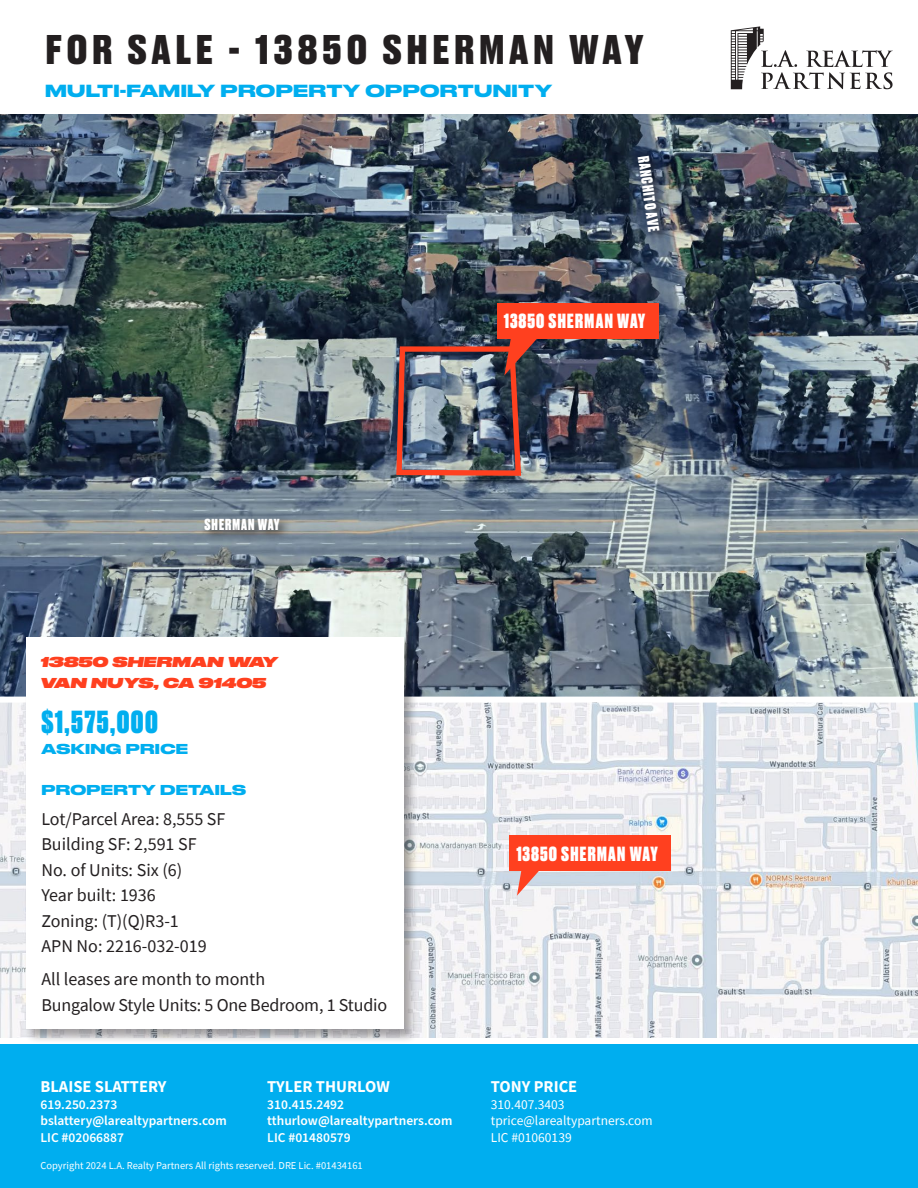
<style>
.page{position:relative;width:918px;height:1188px;background:#fff}
.page>*{position:absolute;margin:0;border:0;box-sizing:border-box;transform-origin:0 0}
.t1{font:800 39px "Druk Text";letter-spacing:.1em;color:#231f20}
.t2{font:800 30px "Druk";letter-spacing:.05em;color:#00aeef}
.t3{font:800 19.35px "Druk";letter-spacing:.06em;color:#fff}
.t4{font:18px "Source Sans Pro";color:#231f20}
.t5{font:700 16.5px "Source Sans Pro";color:#fff}
.t6{font:700 16.5px "Druk Wide";letter-spacing:.02em;color:#00aeef}
.t7{font:800 15px "Druk";letter-spacing:.07em;color:#fff}
.t8{font:600 13.5px "Source Sans Pro";color:#fff}
.t9{font:13.5px "Source Sans Pro";color:#fff}
.t10{font:italic 13.5px "Druk Wide Super";color:#ff401f}
.t11{font:700 13.5px "Druk Wide";letter-spacing:.02em;color:#00aeef}
.t12{font:10.5px "Source Sans Pro";color:#fff}
</style>
<div class="page">
<img style="left:0;top:114px;width:918px;height:583px">
<img style="left:394px;top:344px;width:130px;height:353px">
<svg style="left:0;top:702px;width:918px;height:336px"></svg>
<div style="left:0;top:1044px;width:918px;height:144px;background:#00aeef"></div>
<svg style="left:731px;top:26px;width:162px;height:63px"></svg>
<div style="left:24px;top:636px;width:394px;height:407px;background:#231f20;opacity:.4"></div>
<div style="left:26px;top:638px;width:377px;height:391px;background:#fff"></div>
<div style="left:509px;top:836px;width:162px;height:35px;background:#ff401f"></div>
<svg style="left:517px;top:871px;width:34px;height:25px"></svg>
<div style="left:497px;top:303px;width:162px;height:36px;background:#ff401f"></div>
<svg style="left:504px;top:339px;width:35px;height:36px"></svg>
<div style="left:201px;top:515px;width:91px;height:28px;background:#231f20;opacity:.75"></div>
<div style="left:634px;top:152px;width:37px;height:91px;background:#231f20;opacity:.75"></div>
<p class="t1" style="left:45px;top:20px;width:600px">FOR SALE - 13850 SHERMAN WAY</p>
<p class="t6" style="left:45px;top:77px;width:508px">MULTI-FAMILY PROPERTY OPPORTUNITY</p>
<p class="t7" style="left:654px;top:155px;width:77px;rotate:82deg">RANCHITO AVE</p>
<p class="t3" style="left:504px;top:308px;width:143px">13850 SHERMAN WAY</p>
<p class="t7" style="left:204px;top:514px;width:77px">SHERMAN WAY</p>
<p class="t10" style="left:40px;top:651px;width:239px">13850 SHERMAN WAY</p>
<p class="t10" style="left:41px;top:672px;width:227px">VAN NUYS, CA 91405</p>
<p class="t2" style="left:42px;top:701px;width:118px">$1,575,000</p>
<p class="t11" style="left:42px;top:738px;width:148px">ASKING PRICE</p>
<p class="t11" style="left:42px;top:779px;width:206px">PROPERTY DETAILS</p>
<p class="t4" style="left:41px;top:807px;width:186px">Lot/Parcel Area: 8,555 SF</p>
<p class="t4" style="left:41px;top:833px;width:157px">Building SF: 2,591 SF</p>
<p class="t4" style="left:41px;top:858px;width:142px">No. of Units: Six (6)</p>
<p class="t4" style="left:41px;top:884px;width:116px">Year built: 1936</p>
<p class="t4" style="left:41px;top:909px;width:139px">Zoning: (T)(Q)R3-1</p>
<p class="t4" style="left:41px;top:935px;width:167px">APN No: 2216-032-019</p>
<p class="t4" style="left:41px;top:968px;width:225px">All leases are month to month</p>
<p class="t4" style="left:41px;top:993px;width:347px">Bungalow Style Units: 5 One Bedroom, 1 Studio</p>
<p class="t5" style="left:40px;top:1076px;width:128px">BLAISE SLATTERY</p>
<p class="t8" style="left:40px;top:1095px;width:78px">619.250.2373</p>
<p class="t8" style="left:40px;top:1112px;width:188px">bslattery@larealtypartners.com</p>
<p class="t8" style="left:40px;top:1128px;width:85px">LIC #02066887</p>
<p class="t5" style="left:267px;top:1076px;width:124px">TYLER THURLOW</p>
<p class="t8" style="left:267px;top:1095px;width:78px">310.415.2492</p>
<p class="t8" style="left:267px;top:1112px;width:187px">tthurlow@larealtypartners.com</p>
<p class="t8" style="left:267px;top:1128px;width:85px">LIC #01480579</p>
<p class="t12" style="left:40px;top:1159px;width:324px">Copyright 2024 L.A. Realty Partners All rights reserved. DRE Lic. #01434161</p>
<p class="t3" style="left:516px;top:840px;width:143px">13850 SHERMAN WAY</p>
<p class="t5" style="left:491px;top:1076px;width:88px">TONY PRICE</p>
<p class="t9" style="left:491px;top:1096px;width:75px">310.407.3403</p>
<p class="t9" style="left:491px;top:1112px;width:163px">tprice@larealtypartners.com</p>
<p class="t9" style="left:491px;top:1129px;width:82px">LIC #01060139</p>
</div>
